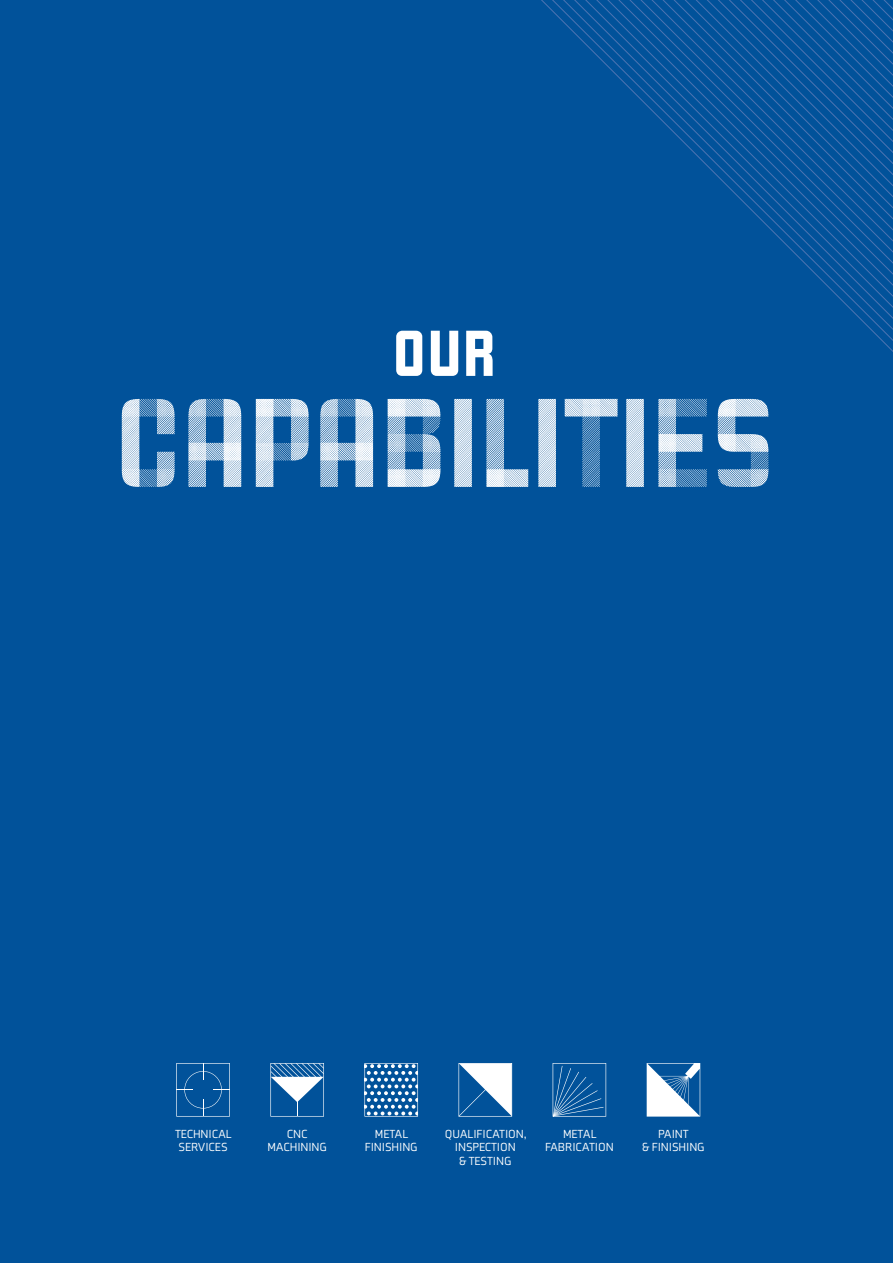
<style>
.page{position:relative;width:893px;height:1263px;background:#01529a}
.page>*{position:absolute;margin:0;border:0;box-sizing:border-box;transform-origin:0 0}
.t1{font:145.5px "Vektra";color:#fff}
.t2{font:70.5px "Liquorstore";color:#fff}
.t3{font:12px/13.8px "Axia";letter-spacing:-.01em;color:#fff;text-align:center}
</style>
<div class="page">
<svg style="left:541px;top:0;width:352px;height:352px"></svg>
<svg style="left:270px;top:1063px;width:54px;height:53px"></svg>
<svg style="left:364px;top:1063px;width:54px;height:53px"></svg>
<svg style="left:553px;top:1063px;width:53px;height:53px"></svg>
<svg style="left:647px;top:1063px;width:53px;height:53px"></svg>
<svg style="left:176px;top:1063px;width:54px;height:53px"></svg>
<svg style="left:458px;top:1063px;width:54px;height:53px"></svg>
<p class="t2" style="left:392px;top:311px;width:105px">OUR</p>
<p class="t1" style="left:114px;top:364px;width:661px">CAPABILITIES</p>
<p class="t3" style="left:175px;top:1126px;width:58px;text-align:left">TECHNICAL<br>SERVICES</p>
<p class="t3" style="left:267px;top:1126px;width:61px">CNC<br>MACHINING</p>
<p class="t3" style="left:365px;top:1126px;width:54px">METAL<br>FINISHING</p>
<p class="t3" style="left:445px;top:1126px;width:83px">QUALIFICATION,<br>INSPECTION<br>&amp; TESTING</p>
<p class="t3" style="left:545px;top:1126px;width:70px">METAL<br>FABRICATION</p>
<p class="t3" style="left:642px;top:1126px;width:64px">PAINT<br>&amp; FINISHING</p>
</div>
